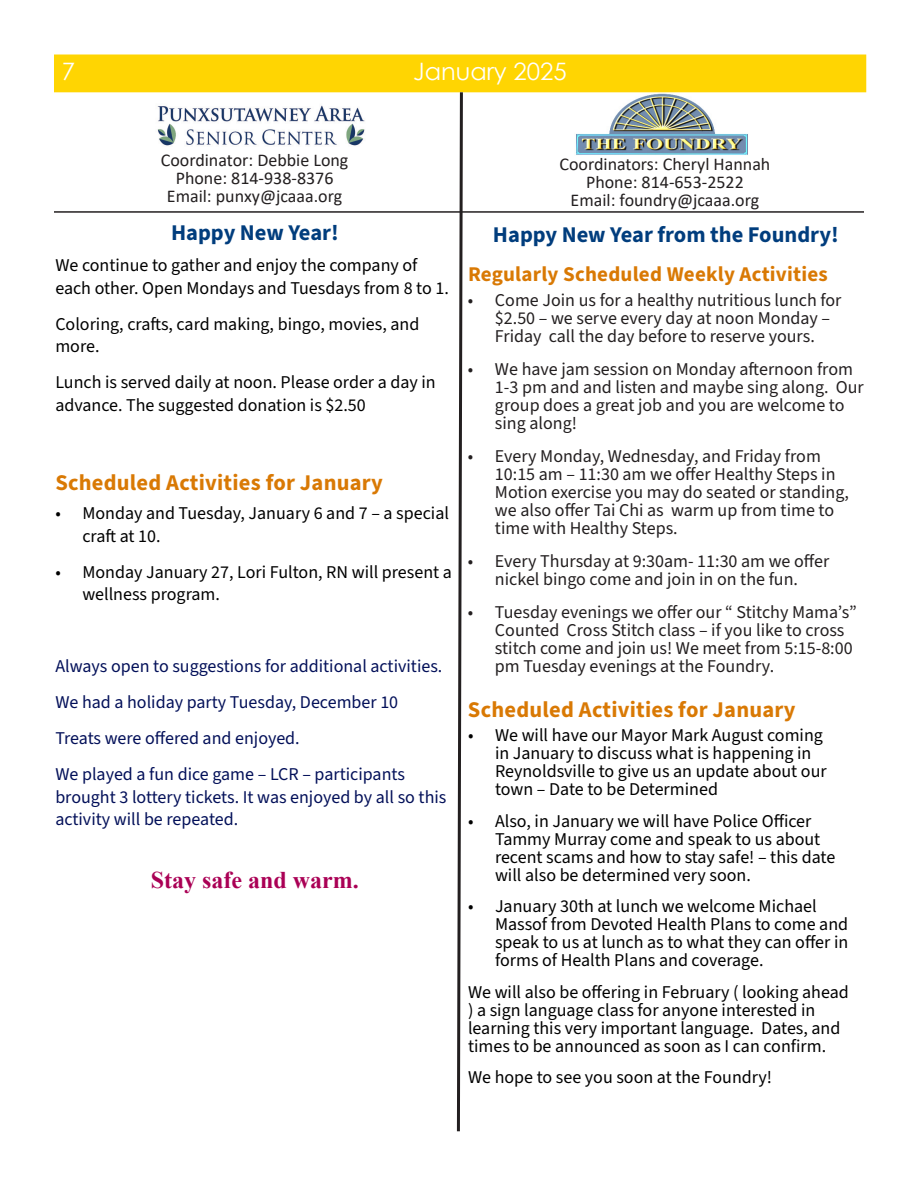
<style>
.page{position:relative;width:918px;height:1188px;background:#fff}
.page>*{position:absolute;margin:0;border:0;box-sizing:border-box;transform-origin:0 0}
.heading_1{font:700 24px "Times New Roman";color:#a05}
.t1{font:24px "Century Gothic";color:#fff}
.Subheading{font:700 22.5px "Source Sans 3";letter-spacing:.01em;color:#d97904}
.heading_1-2{font:700 22.5px "Source Sans 3";color:#013d7d}
.Subheading-2{font:700 21px "Source Sans 3";letter-spacing:.01em;color:#d97904}
.Paragraph{font:18px/18px "Source Sans 3";color:#000}
.t2{font:18px/18px "Source Sans 3";color:#231f20}
.Paragraph-2{font:18px/22.5px "Source Sans 3";color:#031059}
.t3{font:18px "Calibri";color:#231f20}
</style>
<div class="page">
<div style="left:54px;top:55px;width:812px;height:37px;background:#ffd502"></div>
<svg style="left:455px;top:89px;width:9px;height:1043px"></svg>
<img style="left:157px;top:105px;width:208px;height:41px">
<img style="left:576px;top:94px;width:172px;height:61px">
<hr style="left:54px;top:211px;width:810px;height:2px;background:#231f20">
<p class="t1" style="left:62px;top:55px;width:15px">7</p>
<p class="t1" style="left:413px;top:55px;width:155px">January 2025</p>
<p class="t3" style="left:161px;top:147px;width:189px">Coordinator: Debbie Long</p>
<p class="t3" style="left:176px;top:165px;width:159px">Phone: 814-938-8376</p>
<p class="t3" style="left:167px;top:183px;width:177px">Email: punxy@jcaaa.org</p>
<p class="heading_1-2" style="left:171px;top:217px;width:169px">Happy New Year!</p>
<p class="Paragraph" style="left:55px;top:254px;width:395px;line-height:22.5px">We continue to gather and enjoy the company of each other. Open Mondays and Tuesdays from 8 to 1.</p>
<p class="Paragraph" style="left:55px;top:312px;width:365px;line-height:22.5px">Coloring, crafts, card making, bingo, movies, and more.</p>
<p class="Paragraph" style="left:55px;top:371px;width:382px;line-height:22.5px">Lunch is served daily at noon. Please order a day in advance. The suggested donation is $2.50</p>
<p class="Subheading" style="left:55px;top:468px;width:329px">Scheduled Activities for January</p>
<p class="Paragraph" style="left:82px;top:502px;width:368px;line-height:22.5px;text-indent:-27px">• Monday and Tuesday, January 6 and 7 – a special craft at 10.</p>
<p class="Paragraph" style="left:82px;top:561px;width:371px;line-height:22.5px;text-indent:-27px">• Monday January 27, Lori Fulton, RN will present a wellness program.</p>
<p class="Paragraph-2" style="left:55px;top:655px;width:389px">Always open to suggestions for additional activities.</p>
<p class="Paragraph-2" style="left:55px;top:691px;width:344px">We had a holiday party Tuesday, December 10</p>
<p class="Paragraph-2" style="left:55px;top:727px;width:246px">Treats were offered and enjoyed.</p>
<p class="Paragraph-2" style="left:55px;top:763px;width:393px">We played a fun dice game – LCR – participants brought 3 lottery tickets. It was enjoyed by all so this activity will be repeated.</p>
<p class="heading_1" style="left:151px;top:862px;width:209px">Stay safe and warm.</p>
<p class="t3" style="left:560px;top:152px;width:212px">Coordinators: Cheryl Hannah</p>
<p class="t3" style="left:586px;top:170px;width:159px">Phone: 814-653-2522</p>
<p class="t3" style="left:571px;top:188px;width:190px">Email: foundry@jcaaa.org</p>
<p class="heading_1-2" style="left:493px;top:220px;width:347px">Happy New Year from the Foundry!</p>
<p class="Subheading-2" style="left:468px;top:260px;width:361px">Regularly Scheduled Weekly Activities</p>
<p class="t2" style="left:495px;top:291px;width:348px;text-indent:-27px">• Come Join us for a healthy nutritious lunch for $2.50 – we serve every day at noon Monday –<br>Friday call the day before to reserve yours.</p>
<p class="t2" style="left:495px;top:360px;width:370px;text-indent:-27px">• We have jam session on Monday afternoon from 1-3 pm and and listen and maybe sing along. Our group does a great job and you are welcome to sing along!</p>
<p class="t2" style="left:495px;top:447px;width:355px;text-indent:-27px">• Every Monday, Wednesday, and Friday from 10:15 am – 11:30 am we offer Healthy Steps in Motion exercise you may do seated or standing, we also offer Tai Chi as warm up from time to time with Healthy Steps.</p>
<p class="t2" style="left:468px;top:552px;width:363px;text-align:center">• Every Thursday at 9:30am- 11:30 am we offer nickel bingo come and join in on the fun.</p>
<p class="t2" style="left:495px;top:603px;width:363px;text-indent:-27px">• Tuesday evenings we offer our “ Stitchy Mama’s” Counted Cross Stitch class – if you like to cross stitch come and join us! We meet from 5:15-8:00 pm Tuesday evenings at the Foundry.</p>
<p class="Subheading" style="left:468px;top:694px;width:329px">Scheduled Activities for January</p>
<p class="Paragraph" style="left:495px;top:726px;width:333px;text-indent:-27px">• We will have our Mayor Mark August coming in January to discuss what is happening in Reynoldsville to give us an update about our town – Date to be Determined</p>
<p class="Paragraph" style="left:495px;top:812px;width:342px;text-indent:-27px">• Also, in January we will have Police Officer Tammy Murray come and speak to us about recent scams and how to stay safe! – this date will also be determined very soon.</p>
<p class="Paragraph" style="left:495px;top:897px;width:355px;text-indent:-27px">• January 30th at lunch we welcome Michael Massof from Devoted Health Plans to come and speak to us at lunch as to what they can offer in forms of Health Plans and coverage.</p>
<p class="Paragraph" style="left:468px;top:983px;width:382px">We will also be offering in February ( looking ahead ) a sign language class for anyone interested in learning this very important language. Dates, and times to be announced as soon as I can confirm.</p>
<p class="Paragraph" style="left:468px;top:1068px;width:306px">We hope to see you soon at the Foundry!</p>
</div>
